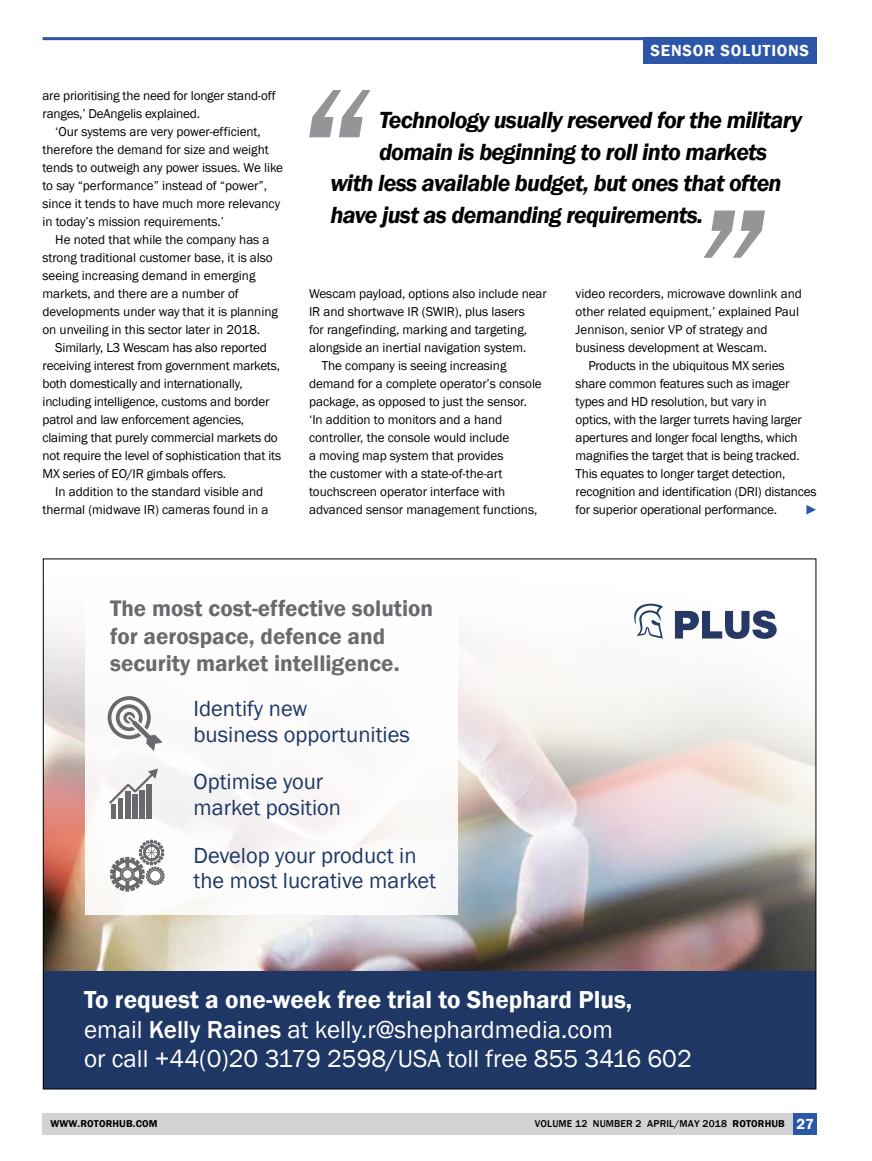
<style>
.page{position:relative;width:872px;height:1161px;background:#fff}
.page>*{position:absolute;margin:0;border:0;box-sizing:border-box;transform-origin:0 0}
.t1{font:25.2px/29.4px "Franklin Gothic";color:#fff}
.t2{font:italic 600 24px "Franklin Gothic";letter-spacing:-.03em;color:#000}
.t3{font:600 23.1px/27.3px "Franklin Gothic";color:#696a6d}
.t4{font:22.5px/25.7px "Franklin Gothic";color:#1e3765}
.t5{font:600 16.5px "Franklin Gothic";letter-spacing:.045em;color:#fff}
.t6{font:13.2px/18px "Franklin Gothic";letter-spacing:-.005em;color:#000}
.t7{font:500 10.2px "Franklin Gothic";letter-spacing:.015em;color:#000}
.t8{font:600 10.2px "Franklin Gothic";letter-spacing:.015em;color:#000}
.s1{font-weight:600}
.s2{font-weight:500}
.s3{font-weight:600;font-size:15px;color:#fff}
</style>
<div class="page">
<div style="left:643px;top:37px;width:173px;height:27px;background:#2c56a7"></div>
<hr style="left:43px;top:37px;width:773px;height:3px;background:#2c56a7">
<div style="left:43px;top:1113px;width:773px;height:21px;background:#d1d3d4"></div>
<div style="left:793px;top:1113px;width:23px;height:21px;background:#2c56a7"></div>
<img style="left:45px;top:603px;width:769px;height:368px">
<div style="left:85px;top:559px;width:373px;height:356px;background:#fff"></div>
<div style="left:43px;top:971px;width:773px;height:118px;background:#1e3765"></div>
<svg style="left:108px;top:696px;width:54px;height:54px"></svg>
<svg style="left:109px;top:768px;width:49px;height:51px"></svg>
<hr style="left:118px;top:798px;width:3px;height:21px;background:#696a6d">
<hr style="left:121px;top:798px;width:2px;height:21px;background:#696a6d">
<hr style="left:125px;top:791px;width:3px;height:28px;background:#696a6d">
<hr style="left:128px;top:791px;width:2px;height:28px;background:#696a6d">
<hr style="left:132px;top:794px;width:4px;height:25px;background:#696a6d">
<hr style="left:136px;top:794px;width:2px;height:25px;background:#696a6d">
<hr style="left:139px;top:791px;width:4px;height:28px;background:#696a6d">
<hr style="left:143px;top:791px;width:2px;height:28px;background:#696a6d">
<hr style="left:146px;top:784px;width:4px;height:35px;background:#696a6d">
<hr style="left:150px;top:784px;width:2px;height:35px;background:#696a6d">
<svg style="left:110px;top:840px;width:55px;height:51px"></svg>
<svg style="left:675px;top:610px;width:101px;height:29px"></svg>
<svg style="left:634px;top:604px;width:29px;height:34px"></svg>
<svg style="left:309px;top:90px;width:61px;height:47px"></svg>
<svg style="left:703px;top:210px;width:62px;height:48px"></svg>
<svg style="left:806px;top:505px;width:10px;height:9px"></svg>
<p class="t6" style="left:43px;top:87px;width:235px">are prioritising the need for longer stand-off ranges,’ DeAngelis explained.</p>
<p class="t6" style="left:43px;top:123px;width:242px;text-indent:13px">‘Our systems are very power-efficient, therefore the demand for size and weight tends to outweigh any power issues. We like to say “performance” instead of “power”, since it tends to have much more relevancy in today’s mission requirements.’</p>
<p class="t6" style="left:43px;top:231px;width:237px;text-indent:13px">He noted that while the company has a strong traditional customer base, it is also seeing increasing demand in emerging markets, and there are a number of developments under way that it is planning on unveiling in this sector later in 2018.</p>
<p class="t6" style="left:43px;top:339px;width:240px;text-indent:13px">Similarly, L3 Wescam has also reported receiving interest from government markets, both domestically and internationally, including intelligence, customs and border patrol and law enforcement agencies, claiming that purely commercial markets do not require the level of sophistication that its MX series of EO/IR gimbals offers.</p>
<p class="t6" style="left:43px;top:483px;width:227px;text-align:center">In addition to the standard visible and thermal (midwave IR) cameras found in a</p>
<p class="t5" style="left:650px;top:41px;width:160px">SENSOR SOLUTIONS</p>
<h2 class="t2" style="left:379px;top:105px;width:424px">Technology usually reserved for the military</h2>
<h2 class="t2" style="left:379px;top:136px;width:390px">domain is beginning to roll into markets</h2>
<h2 class="t2" style="left:330px;top:168px;width:453px">with less available budget, but ones that often</h2>
<h2 class="t2" style="left:330px;top:199px;width:374px">have just as demanding requirements.</h2>
<p class="t6" style="left:309px;top:285px;width:239px">Wescam payload, options also include near</p>
<p class="t6" style="left:309px;top:303px;width:217px">IR and shortwave IR (SWIR), plus lasers</p>
<p class="t6" style="left:309px;top:321px;width:219px">for rangefinding, marking and targeting,</p>
<p class="t6" style="left:309px;top:339px;width:219px">alongside an inertial navigation system.</p>
<p class="t6" style="left:322px;top:357px;width:186px">The company is seeing increasing</p>
<p class="t6" style="left:309px;top:375px;width:234px">demand for a complete operator’s console</p>
<p class="t6" style="left:309px;top:393px;width:219px">package, as opposed to just the sensor.</p>
<p class="t6" style="left:309px;top:411px;width:195px">‘In addition to monitors and a hand</p>
<p class="t6" style="left:309px;top:429px;width:202px">controller, the console would include</p>
<p class="t6" style="left:309px;top:447px;width:196px">a moving map system that provides</p>
<p class="t6" style="left:309px;top:465px;width:195px">the customer with a state-of-the-art</p>
<p class="t6" style="left:309px;top:483px;width:198px">touchscreen operator interface with</p>
<p class="t6" style="left:309px;top:501px;width:230px">advanced sensor management functions,</p>
<p class="t6" style="left:575px;top:285px;width:228px">video recorders, microwave downlink and other related equipment,’ explained Paul Jennison, senior VP of strategy and business development at Wescam.</p>
<p class="t6" style="left:575px;top:357px;width:242px;text-indent:13px">Products in the ubiquitous MX series share common features such as imager types and HD resolution, but vary in<br>optics, with the larger turrets having larger apertures and longer focal lengths, which magnifies the target that is being tracked.<br>This equates to longer target detection, recognition and identification (DRI) distances for superior operational performance.</p>
<h3 class="t3" style="left:110px;top:595px;width:324px">The most cost-effective solution for aerospace, defence and security market intelligence.</h3>
<h3 class="t4" style="left:193px;top:696px;width:218px">Identify new<br>business opportunities</h3>
<h3 class="t4" style="left:193px;top:769px;width:149px">Optimise your market position</h3>
<h3 class="t4" style="left:193px;top:843px;width:244px">Develop your product in the most lucrative market</h3>
<h1 class="t1" style="left:84px;top:985px;width:609px"><span class="s1">To request a one-week free trial to Shephard Plus, </span>email <span class="s2">Kelly Raines</span> at kelly.r@shephardmedia.com<br>or call +44(0)20 3179 2598/USA toll free 855 3416 602</h1>
<p class="t8" style="left:50px;top:1117px;width:109px">WWW.ROTORHUB.COM</p>
<p class="t7" style="left:534px;top:1117px;width:280px">VOLUME 12 NUMBER 2 APRIL/MAY 2018 <span class="s1">ROTORHUB</span> <span class="s3">27</span></p>
</div>
